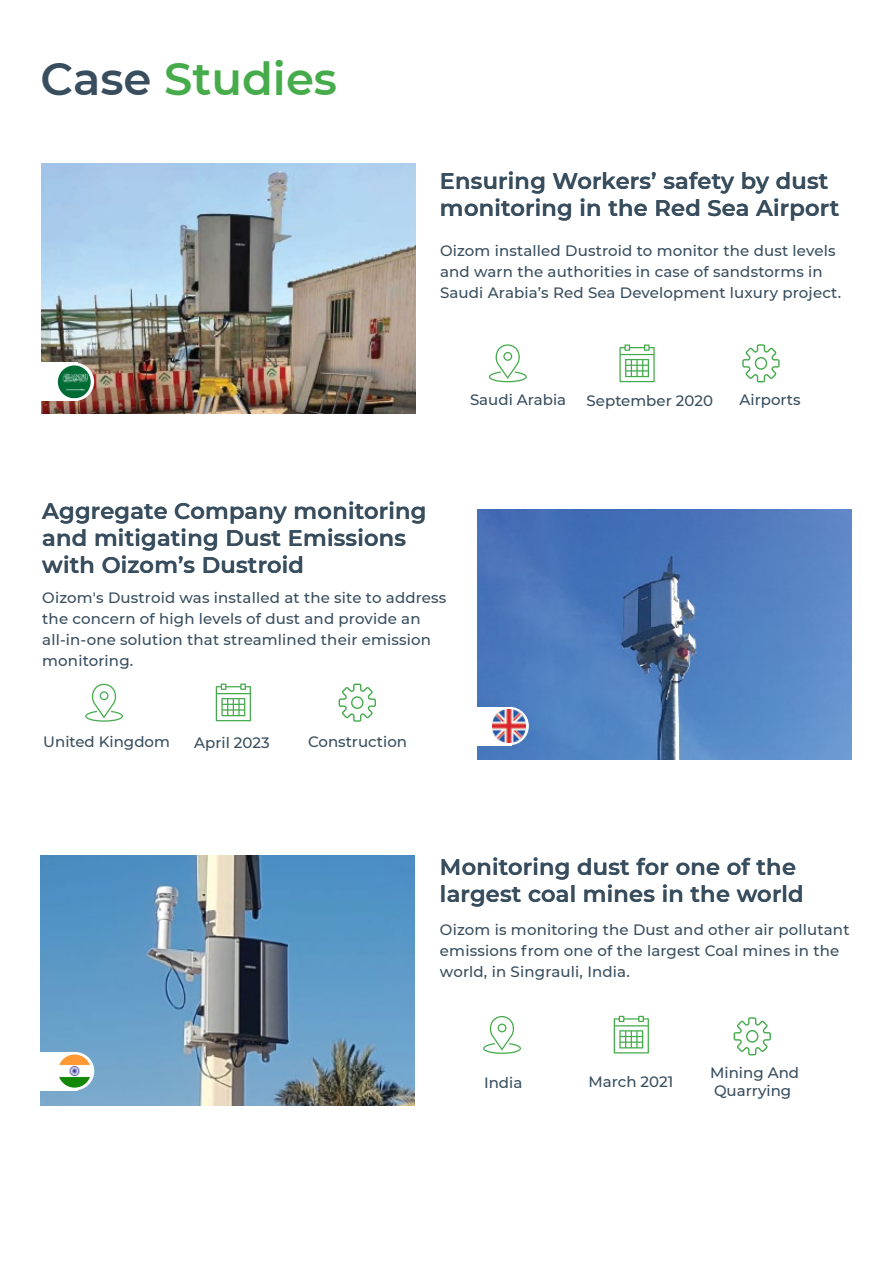
<style>
.page{position:relative;width:893px;height:1263px;background:#fff}
.page>*{position:absolute;margin:0;border:0;box-sizing:border-box;transform-origin:0 0}
.t1{font:600 45px "Montserrat";color:#46ab4a}
.t2{font:600 22.5px/27px "Montserrat";letter-spacing:.01em;color:#384d5e}
.t3{font:500 15px/21px "Montserrat";letter-spacing:.01em;color:#384d5e}
.s1{color:#384d5e}
</style>
<div class="page">
<svg style="left:619px;top:344px;width:36px;height:38px"></svg>
<svg style="left:489px;top:344px;width:38px;height:38px"></svg>
<svg style="left:742px;top:344px;width:38px;height:38px"></svg>
<img style="left:42px;top:163px;width:373px;height:250px">
<svg style="left:216px;top:684px;width:35px;height:37px"></svg>
<svg style="left:85px;top:684px;width:38px;height:38px"></svg>
<svg style="left:339px;top:683px;width:37px;height:39px"></svg>
<svg style="left:614px;top:1016px;width:35px;height:37px"></svg>
<svg style="left:483px;top:1016px;width:38px;height:38px"></svg>
<svg style="left:734px;top:1017px;width:37px;height:38px"></svg>
<img style="left:478px;top:510px;width:373px;height:249px">
<img style="left:41px;top:855px;width:373px;height:250px">
<div style="left:26px;top:1052px;width:52px;height:38px;background:#fff"></div>
<div style="left:56px;top:1052px;width:38px;height:38px;background:#fff;border-radius:50%"></div>
<img style="left:58px;top:1054px;width:33px;height:34px;border-radius:17px">
<div style="left:26px;top:363px;width:52px;height:38px;background:#fff"></div>
<div style="left:56px;top:363px;width:38px;height:38px;background:#fff;border-radius:50%"></div>
<img style="left:58px;top:365px;width:33px;height:33px">
<div style="left:460px;top:707px;width:52px;height:38px;background:#fff"></div>
<div style="left:491px;top:707px;width:38px;height:38px;background:#fff;border-radius:50%"></div>
<img style="left:492px;top:709px;width:34px;height:34px">
<h1 class="t1" style="left:41px;top:47px;width:298px"><span class="s1">Case</span> Studies</h1>
<h2 class="t2" style="left:440px;top:166px;width:401px">Ensuring Workers’ safety by dust monitoring in the Red Sea Airport</h2>
<p class="t3" style="left:440px;top:239px;width:403px">Oizom installed Dustroid to monitor the dust levels and warn the authorities in case of sandstorms in<br>Saudi Arabia’s Red Sea Development luxury project.</p>
<h2 class="t2" style="left:42px;top:496px;width:386px">Aggregate Company monitoring and mitigating Dust Emissions with Oizom’s Dustroid</h2>
<p class="t3" style="left:470px;top:389px;width:98px">Saudi Arabia</p>
<p class="t3" style="left:587px;top:390px;width:128px">September 2020</p>
<p class="t3" style="left:740px;top:389px;width:63px">Airports</p>
<p class="t3" style="left:42px;top:587px;width:406px">Oizom's Dustroid was installed at the site to address the concern of high levels of dust and provide an all-in-one solution that streamlined their emission monitoring.</p>
<p class="t3" style="left:43px;top:731px;width:128px">United Kingdom</p>
<p class="t3" style="left:194px;top:731px;width:77px">April 2023</p>
<p class="t3" style="left:308px;top:731px;width:101px">Construction</p>
<h2 class="t2" style="left:440px;top:852px;width:365px">Monitoring dust for one of the largest coal mines in the world</h2>
<p class="t3" style="left:440px;top:919px;width:411px">Oizom is monitoring the Dust and other air pollutant emissions from one of the largest Coal mines in the world, in Singrauli, India.</p>
<p class="t3" style="left:484px;top:1072px;width:40px">India</p>
<p class="t3" style="left:589px;top:1071px;width:86px">March 2021</p>
<p class="t3" style="left:710px;top:1063px;width:91px;line-height:18px">Mining And<br>Quarrying</p>
</div>
